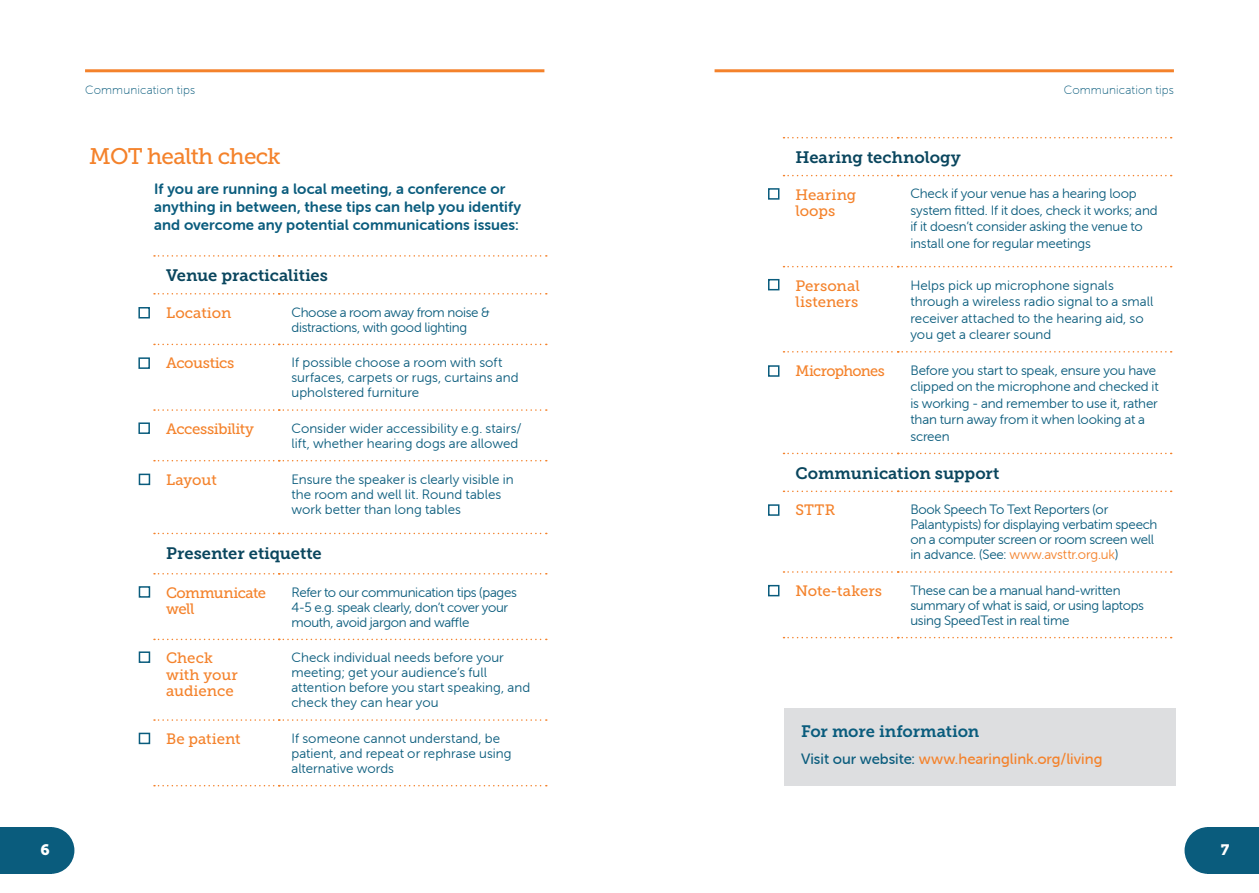
<style>
.page{position:relative;width:1259px;height:893px;background:#fff}
.page>*{position:absolute;margin:0;border:0;box-sizing:border-box;transform-origin:0 0}
.t1{font:22.5px "Museo Slab 500";letter-spacing:-.03em;color:#f4822b}
.t2{font:16.5px "Museo Slab 700";letter-spacing:-.005em;color:#0a465e}
.t3{font:16.5px "Museo Slab 700";letter-spacing:-.01em;color:#0a5c7d}
.t4{font:15px/18px "Museo Sans Rounded 700";letter-spacing:.01em;color:#0a5c7d}
.t5{font:15px/16.5px "Museo Slab 500";letter-spacing:-.01em;color:#f4822b}
.t6{font:15px "Museo Sans Rounded 500";color:#f4822b}
.t7{font:15px/16.5px "Museo Slab 500";letter-spacing:-.03em;color:#f4822b}
.t8{font:15px "Museo Slab 500";letter-spacing:-.045em;color:#f4822b}
.t9{font:15px "Museo Slab 500";letter-spacing:.01em;color:#f4822b}
.t10{font:15px "Museo Slab 900";color:#fff}
.t11{font:13.5px/15px "Museo Sans Rounded 300";letter-spacing:-.01em;color:#0a5c7d}
.t12{font:12px "Museo Sans Rounded 100";letter-spacing:.015em;color:#0a5c7d}
.s1{color:#f4822b}
.s2{color:#0a5c7d}
</style>
<div class="page">
<div style="left:28px;top:827px;width:46px;height:47px;background:#0a5c7d;border-radius:50%"></div>
<div style="left:0;top:827px;width:51px;height:47px;background:#0a5c7d"></div>
<div style="left:1184px;top:827px;width:47px;height:47px;background:#0a5c7d;border-radius:50%"></div>
<div style="left:1208px;top:827px;width:51px;height:47px;background:#0a5c7d"></div>
<hr style="left:714px;top:69px;width:460px;height:3px;background:#f4822b">
<hr style="left:85px;top:69px;width:459px;height:3px;background:#f4822b">
<svg style="left:783px;top:137px;width:388px;height:1px"></svg>
<svg style="left:783px;top:175px;width:388px;height:1px"></svg>
<svg style="left:783px;top:266px;width:388px;height:1px"></svg>
<svg style="left:783px;top:351px;width:388px;height:2px"></svg>
<svg style="left:783px;top:453px;width:388px;height:1px"></svg>
<svg style="left:783px;top:491px;width:388px;height:1px"></svg>
<svg style="left:783px;top:571px;width:388px;height:2px"></svg>
<svg style="left:783px;top:637px;width:388px;height:1px"></svg>
<svg style="left:154px;top:255px;width:393px;height:2px"></svg>
<svg style="left:154px;top:344px;width:393px;height:1px"></svg>
<svg style="left:154px;top:409px;width:393px;height:2px"></svg>
<svg style="left:154px;top:460px;width:393px;height:1px"></svg>
<svg style="left:154px;top:533px;width:393px;height:1px"></svg>
<svg style="left:154px;top:573px;width:393px;height:1px"></svg>
<svg style="left:154px;top:639px;width:393px;height:1px"></svg>
<svg style="left:154px;top:719px;width:393px;height:2px"></svg>
<svg style="left:154px;top:785px;width:393px;height:1px"></svg>
<svg style="left:154px;top:293px;width:393px;height:2px"></svg>
<div style="left:138px;top:307px;width:12px;height:11px;background:#fff;border:2px solid #0a5c7d"></div>
<div style="left:138px;top:357px;width:12px;height:12px;background:#fff;border:2px solid #0a5c7d"></div>
<div style="left:138px;top:422px;width:12px;height:12px;background:#fff;border:2px solid #0a5c7d"></div>
<div style="left:139px;top:474px;width:11px;height:11px;background:#fff;border:2px solid #0a5c7d"></div>
<div style="left:139px;top:586px;width:11px;height:12px;background:#fff;border:2px solid #0a5c7d"></div>
<div style="left:139px;top:651px;width:11px;height:12px;background:#fff;border:2px solid #0a5c7d"></div>
<div style="left:139px;top:733px;width:11px;height:11px;background:#fff;border:2px solid #0a5c7d"></div>
<div style="left:784px;top:708px;width:391px;height:78px;background:#dddee0"></div>
<div style="left:768px;top:188px;width:11px;height:12px;background:#fff;border:2px solid #0a5c7d"></div>
<div style="left:768px;top:279px;width:11px;height:11px;background:#fff;border:2px solid #0a5c7d"></div>
<div style="left:768px;top:365px;width:11px;height:12px;background:#fff;border:2px solid #0a5c7d"></div>
<div style="left:768px;top:504px;width:11px;height:12px;background:#fff;border:2px solid #0a5c7d"></div>
<div style="left:768px;top:585px;width:11px;height:11px;background:#fff;border:2px solid #0a5c7d"></div>
<p class="t12" style="left:85px;top:84px;width:112px">Communication tips</p>
<p class="t1" style="left:89px;top:143px;width:193px">MOT health check</p>
<p class="t4" style="left:154px;top:180px;width:369px">If you are running a local meeting, a conference or anything in between, these tips can help you identify and overcome any potential communications issues:</p>
<p class="t2" style="left:166px;top:266px;width:163px">Venue practicalities</p>
<p class="t9" style="left:166px;top:304px;width:67px">Location</p>
<p class="t11" style="left:291px;top:305px;width:200px">Choose a room away from noise &amp; distractions, with good lighting</p>
<p class="t5" style="left:166px;top:355px;width:70px">Acoustics</p>
<p class="t11" style="left:291px;top:355px;width:229px">If possible choose a room with soft surfaces, carpets or rugs, curtains and upholstered furniture</p>
<p class="t7" style="left:166px;top:421px;width:89px">Accessibility</p>
<p class="t11" style="left:291px;top:421px;width:232px">Consider wider accessibility e.g. stairs/ lift, whether hearing dogs are allowed</p>
<p class="t5" style="left:166px;top:471px;width:52px">Layout</p>
<p class="t11" style="left:291px;top:472px;width:224px">Ensure the speaker is clearly visible in the room and well lit. Round tables work better than long tables</p>
<p class="t2" style="left:166px;top:543px;width:157px">Presenter etiquette</p>
<p class="t7" style="left:166px;top:584px;width:101px">Communicate well</p>
<p class="t11" style="left:291px;top:585px;width:227px">Refer to our communication tips (pages<br>4-5 e.g. speak clearly, don’t cover your mouth, avoid jargon and waffle</p>
<p class="t5" style="left:166px;top:650px;width:73px">Check with your audience</p>
<p class="t11" style="left:291px;top:650px;width:240px">Check individual needs before your meeting; get your audience’s full attention before you start speaking, and check they can hear you</p>
<p class="t5" style="left:166px;top:731px;width:76px">Be patient</p>
<p class="t11" style="left:291px;top:731px;width:222px">If someone cannot understand, be patient, and repeat or rephrase using alternative words</p>
<p class="t12" style="left:1063px;top:84px;width:112px">Communication tips</p>
<p class="t2" style="left:795px;top:148px;width:167px">Hearing technology</p>
<p class="t5" style="left:795px;top:186px;width:62px">Hearing loops</p>
<p class="t11" style="left:910px;top:186px;width:249px;line-height:16.5px">Check if your venue has a hearing loop system fitted. If it does, check it works; and if it doesn’t consider asking the venue to install one for regular meetings</p>
<p class="t5" style="left:795px;top:277px;width:66px">Personal listeners</p>
<p class="t11" style="left:910px;top:277px;width:244px;line-height:16.5px">Helps pick up microphone signals through a wireless radio signal to a small receiver attached to the hearing aid, so you get a clearer sound</p>
<p class="t8" style="left:795px;top:362px;width:91px">Microphones</p>
<p class="t11" style="left:910px;top:362px;width:250px;line-height:16.5px">Before you start to speak, ensure you have clipped on the microphone and checked it is working - and remember to use it, rather than turn away from it when looking at a screen</p>
<p class="t2" style="left:795px;top:463px;width:205px">Communication support</p>
<p class="t5" style="left:795px;top:502px;width:41px">STTR</p>
<p class="t11" style="left:910px;top:502px;width:248px">Book Speech To Text Reporters (or Palantypists) for displaying verbatim speech on a computer screen or room screen well in advance. (See: <span class="s1">www.avsttr.org.uk</span>)</p>
<p class="t5" style="left:795px;top:583px;width:88px">Note-takers</p>
<p class="t11" style="left:910px;top:583px;width:235px">These can be a manual hand-written summary of what is said, or using laptops using SpeedTest in real time</p>
<p class="t3" style="left:801px;top:722px;width:180px">For more information</p>
<p class="t6" style="left:801px;top:751px;width:303px"><span class="s2">Visit our website:</span> www.hearinglink.org/living</p>
<p class="t10" style="left:41px;top:841px;width:11px">6</p>
<p class="t10" style="left:1221px;top:841px;width:10px">7</p>
</div>
